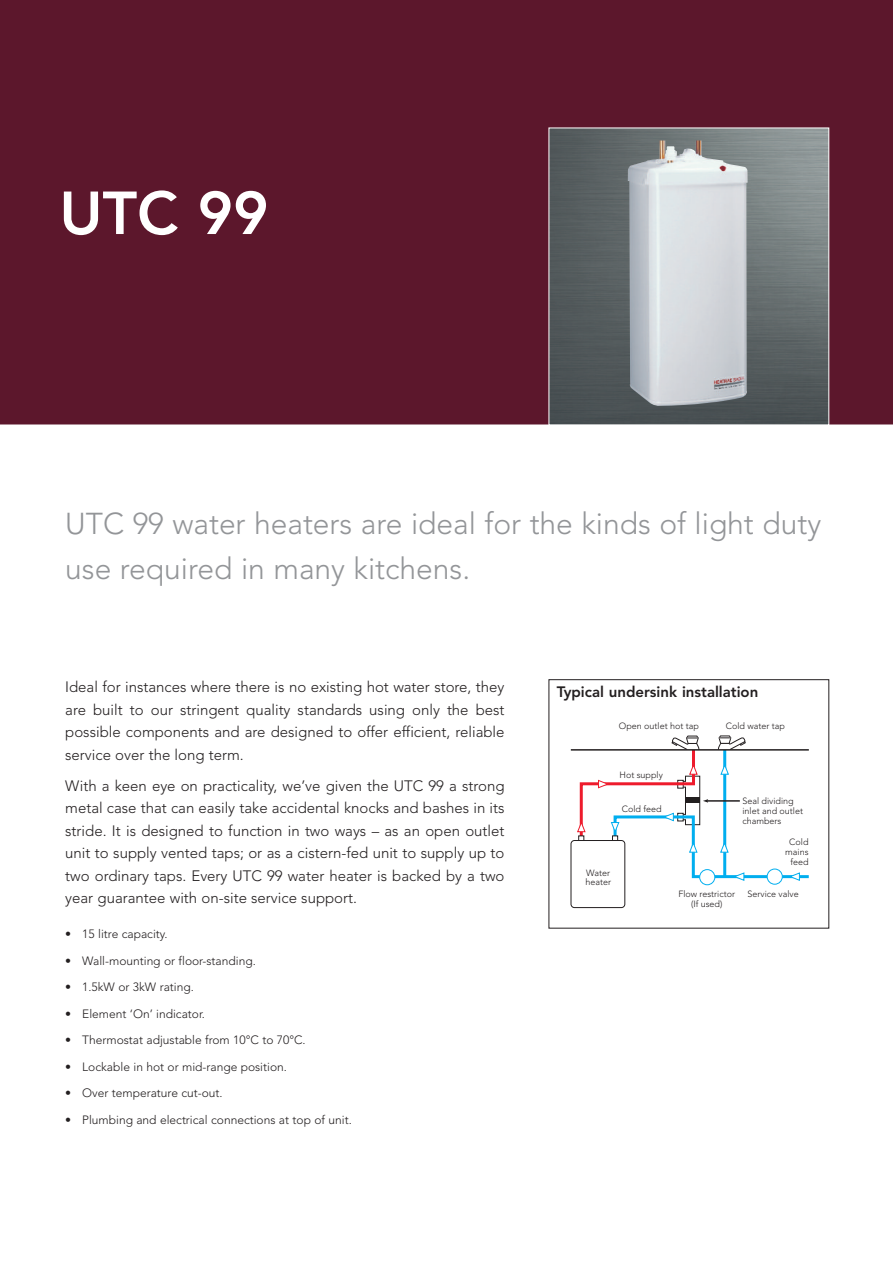
<style>
.page{position:relative;width:893px;height:1263px;background:#fff}
.page>*{position:absolute;margin:0;border:0;box-sizing:border-box;transform-origin:0 0}
.t1{font:800 60px "Avenir";color:#fff}
.t2{font:300 30px/45px "Avenir";color:#939598}
.t3{font:300 15px/22.5px "Avenir";color:#231f20;text-align:justify}
.t4{font:800 15px "Avenir";color:#231f20}
.t5{font:300 12px "Avenir";color:#231f20}
.t6{font:300 9px/9.9px "Avenir";color:#231f20}
</style>
<div class="page">
<div style="left:0;top:0;width:893px;height:425px;background:#5c172c"></div>
<hr style="left:0;top:424px;width:893px;height:2px;background:#fff">
<img style="left:551px;top:130px;width:276px;height:293px">
<img style="left:628px;top:140px;width:120px;height:266px">
<hr style="left:571px;top:749px;width:238px;height:2px;background:#231f20">
<div style="left:767px;top:869px;width:16px;height:15px;border:1px solid #00aeef;border-radius:50%"></div>
<svg style="left:577px;top:735px;width:232px;height:146px"></svg>
<hr style="left:707px;top:800px;width:33px;height:2px;background:#231f20">
<div style="left:700px;top:869px;width:15px;height:16px;background:#fff;border-radius:50%"></div>
<div style="left:699px;top:869px;width:16px;height:16px;border:1px solid #00aeef;border-radius:50%"></div>
<div style="left:571px;top:840px;width:54px;height:67px;background:#fff;border-radius:3px"></div>
<div style="left:571px;top:840px;width:54px;height:68px;border:1px solid #231f20;border-radius:3px"></div>
<h1 class="t1" style="left:59px;top:189px;width:211px">UTC 99</h1>
<h2 class="t2" style="left:65px;top:504px;width:757px">UTC 99 water heaters are ideal for the kinds of light duty use required in many kitchens.</h2>
<p class="t3" style="left:65px;top:677px;width:441px">Ideal for instances where there is no existing hot water store, they are built to our stringent quality standards using only the best possible components and are designed to offer efficient, reliable service over the long term.</p>
<p class="t3" style="left:65px;top:775px;width:441px">With a keen eye on practicality, we’ve given the UTC 99 a strong metal case that can easily take accidental knocks and bashes in its stride. It is designed to function in two ways – as an open outlet unit to supply vented taps; or as a cistern-fed unit to supply up to two ordinary taps. Every UTC 99 water heater is backed by a two year guarantee with on-site service support.</p>
<p class="t5" style="left:65px;top:929px;width:104px">• 15 litre capacity.</p>
<p class="t5" style="left:65px;top:956px;width:192px">• Wall-mounting or floor-standing.</p>
<p class="t5" style="left:65px;top:982px;width:130px">• 1.5kW or 3kW rating.</p>
<p class="t5" style="left:65px;top:1009px;width:141px">• Element ‘On’ indicator.</p>
<p class="t5" style="left:65px;top:1035px;width:242px">• Thermostat adjustable from 10°C to 70°C.</p>
<p class="t5" style="left:65px;top:1062px;width:223px">• Lockable in hot or mid-range position.</p>
<p class="t5" style="left:65px;top:1088px;width:159px">• Over temperature cut-out.</p>
<p class="t5" style="left:65px;top:1115px;width:288px">• Plumbing and electrical connections at top of unit.</p>
<p class="t4" style="left:557px;top:686px;width:203px">Typical undersink installation</p>
<p class="t6" style="left:619px;top:722px;width:82px">Open outlet hot tap</p>
<p class="t6" style="left:726px;top:722px;width:61px">Cold water tap</p>
<p class="t6" style="left:619px;top:771px;width:45px">Hot supply</p>
<p class="t6" style="left:622px;top:804px;width:41px">Cold feed</p>
<p class="t6" style="left:742px;top:797px;width:62px">Seal dividing inlet and outlet chambers</p>
<p class="t6" style="left:585px;top:868px;width:27px">Water heater</p>
<p class="t6" style="left:785px;top:838px;width:25px;text-align:center">Cold mains feed</p>
<p class="t6" style="left:678px;top:890px;width:58px">Flow restrictor</p>
<p class="t6" style="left:747px;top:890px;width:53px">Service valve</p>
<p class="t6" style="left:691px;top:899px;width:33px">(If used)</p>
</div>
